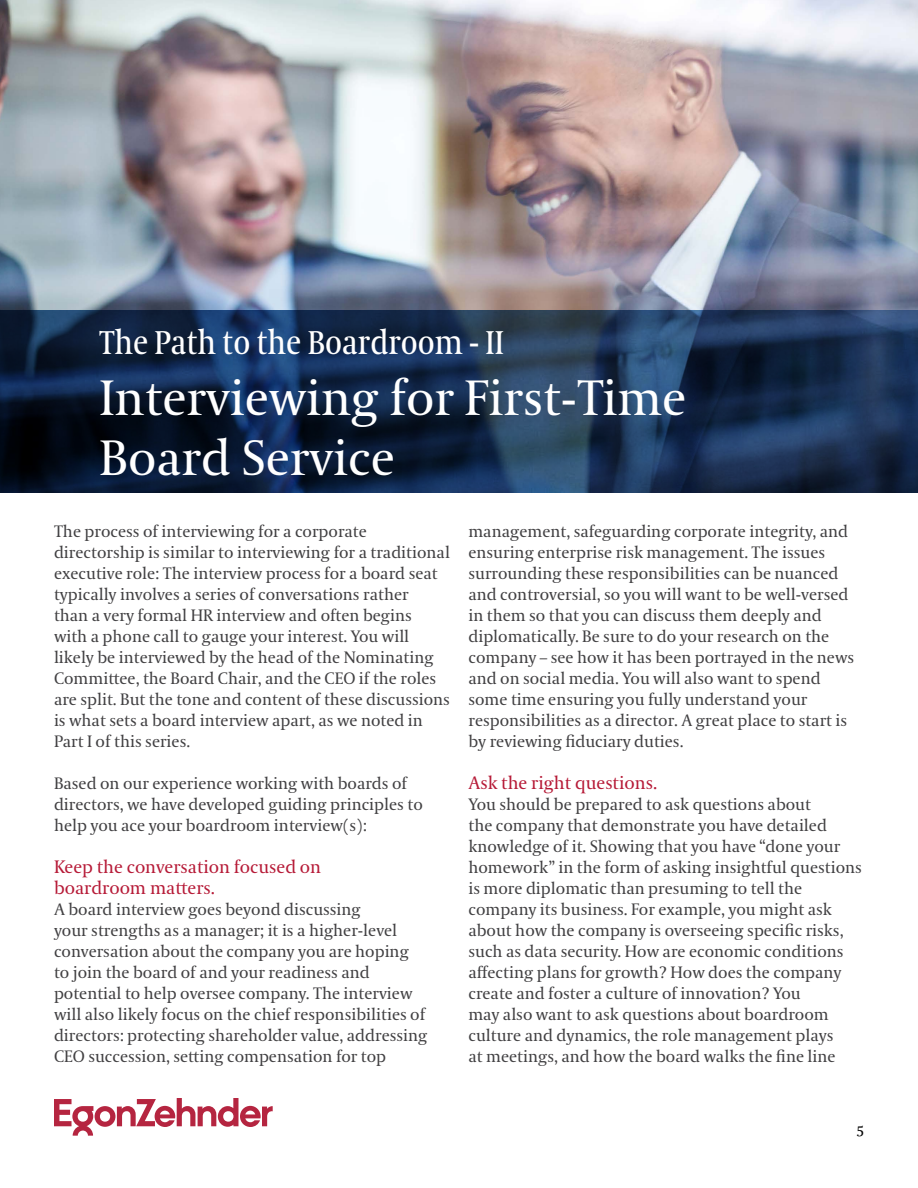
<style>
.page{position:relative;width:918px;height:1188px;background:#fff}
.page>*{position:absolute;margin:0;border:0;box-sizing:border-box;transform-origin:0 0}
.t1{font:49.5px/59.4px "Coranto 2";color:#fff}
.t2{font:33px "Coranto 2 Headline";color:#fff}
.t3{font:18px/21px "Coranto 2";color:#b61a37}
.t4{font:16.5px/21px "Coranto 2";color:#414042}
.t5{font:15px "Coranto 2";color:#000}
</style>
<div class="page">
<svg style="left:54px;top:1098px;width:219px;height:38px"></svg>
<img style="left:0;top:0;width:918px;height:310px">
<img style="left:0;top:310px;width:918px;height:182px">
<h2 class="t2" style="left:99px;top:318px;width:406px">The Path to the Boardroom - II</h2>
<h1 class="t1" style="left:99px;top:371px;width:589px">Interviewing for First-Time<br>Board Service</h1>
<p class="t4" style="left:54px;top:521px;width:397px">The process of interviewing for a corporate directorship is similar to interviewing for a traditional executive role: The interview process for a board seat typically involves a series of conversations rather<br>than a very formal HR interview and often begins<br>with a phone call to gauge your interest. You will likely be interviewed by the head of the Nominating Committee, the Board Chair, and the CEO if the roles are split. But the tone and content of these discussions is what sets a board interview apart, as we noted in Part I of this series.</p>
<p class="t4" style="left:54px;top:774px;width:370px">Based on our experience working with boards of directors, we have developed guiding principles to help you ace your boardroom interview(s):</p>
<p class="t3" style="left:54px;top:857px;width:269px">Keep the conversation focused on boardroom matters.</p>
<p class="t4" style="left:54px;top:899px;width:375px">A board interview goes beyond discussing<br>your strengths as a manager; it is a higher-level conversation about the company you are hoping to join the board of and your readiness and potential to help oversee company. The interview will also likely focus on the chief responsibilities of directors: protecting shareholder value, addressing CEO succession, setting compensation for top</p>
<p class="t4" style="left:468px;top:522px;width:387px">management, safeguarding corporate integrity, and ensuring enterprise risk management. The issues surrounding these responsibilities can be nuanced and controversial, so you will want to be well-versed in them so that you can discuss them deeply and diplomatically. Be sure to do your research on the company – see how it has been portrayed in the news and on social media. You will also want to spend some time ensuring you fully understand your responsibilities as a director. A great place to start is by reviewing fiduciary duties.</p>
<p class="t3" style="left:468px;top:773px;width:190px">Ask the right questions.</p>
<p class="t4" style="left:468px;top:794px;width:395px">You should be prepared to ask questions about<br>the company that demonstrate you have detailed knowledge of it. Showing that you have “done your homework” in the form of asking insightful questions is more diplomatic than presuming to tell the company its business. For example, you might ask about how the company is overseeing specific risks, such as data security. How are economic conditions affecting plans for growth? How does the company create and foster a culture of innovation? You<br>may also want to ask questions about boardroom culture and dynamics, the role management plays<br>at meetings, and how the board walks the fine line</p>
<p class="t5" style="left:857px;top:1120px;width:9px">5</p>
</div>
